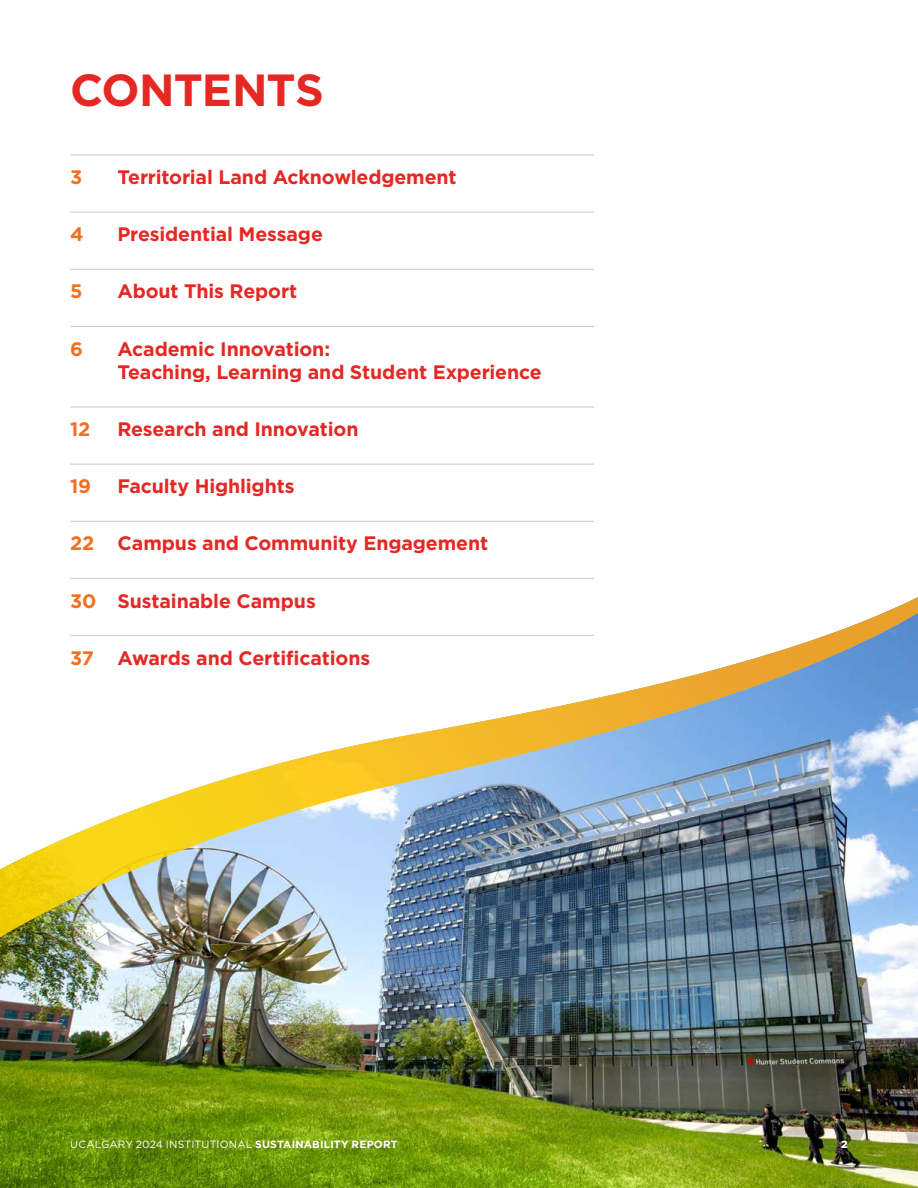
<style>
.page{position:relative;width:918px;height:1188px;background:#fff}
.page>*{position:absolute;margin:0;border:0;box-sizing:border-box;transform-origin:0 0}
.t1{font:700 45px "Gotham";letter-spacing:-.025em;color:#e52823}
.t2{font:700 19.5px/23.4px "Gotham";letter-spacing:-.005em;color:#e52823}
.t3{font:700 19.5px "Gotham";color:#f36f21}
.t4{font:10.5px "Gotham";letter-spacing:.015em;color:#fff}
.t5{font:900 10.5px "Gotham";color:#fff}
.s1{color:#f36f21}
.s2{font-weight:700}
</style>
<div class="page">
<hr style="left:70px;top:155px;width:524px;height:1px;background:#c7c8ca">
<hr style="left:70px;top:212px;width:524px;height:1px;background:#c7c8ca">
<hr style="left:70px;top:269px;width:524px;height:1px;background:#c7c8ca">
<hr style="left:70px;top:326px;width:524px;height:1px;background:#c7c8ca">
<svg style="left:70px;top:406px;width:848px;height:207px"></svg>
<img style="left:0;top:613px;width:918px;height:575px">
<h1 class="t1" style="left:70px;top:60px;width:255px">CONTENTS</h1>
<p class="t3" style="left:70px;top:164px;width:14px">3</p>
<p class="t2" style="left:117px;top:165px;width:341px">Territorial Land Acknowledgement</p>
<p class="t3" style="left:70px;top:221px;width:15px">4</p>
<p class="t2" style="left:117px;top:223px;width:207px">Presidential Message</p>
<p class="t3" style="left:70px;top:279px;width:14px">5</p>
<p class="t2" style="left:117px;top:280px;width:181px">About This Report</p>
<p class="t3" style="left:70px;top:336px;width:14px">6</p>
<p class="t2" style="left:117px;top:337px;width:426px">Academic Innovation:<br>Teaching, Learning and Student Experience</p>
<p class="t3" style="left:70px;top:416px;width:22px">12</p>
<p class="t2" style="left:117px;top:417px;width:243px">Research and Innovation</p>
<p class="t3" style="left:70px;top:473px;width:22px">19</p>
<p class="t2" style="left:117px;top:475px;width:179px">Faculty Highlights</p>
<p class="t2" style="left:70px;top:532px;width:419px"><span class="s1">22</span> Campus and Community Engagement</p>
<p class="t2" style="left:70px;top:589px;width:247px"><span class="s1">30</span> Sustainable Campus</p>
<p class="t2" style="left:70px;top:646px;width:302px"><span class="s1">37</span> Awards and Certifications</p>
<p class="t4" style="left:70px;top:1137px;width:329px">UCALGARY 2024 INSTITUTIONAL <span class="s2">SUSTAINABILITY REPORT</span></p>
<p class="t5" style="left:841px;top:1137px;width:8px">2</p>
</div>
